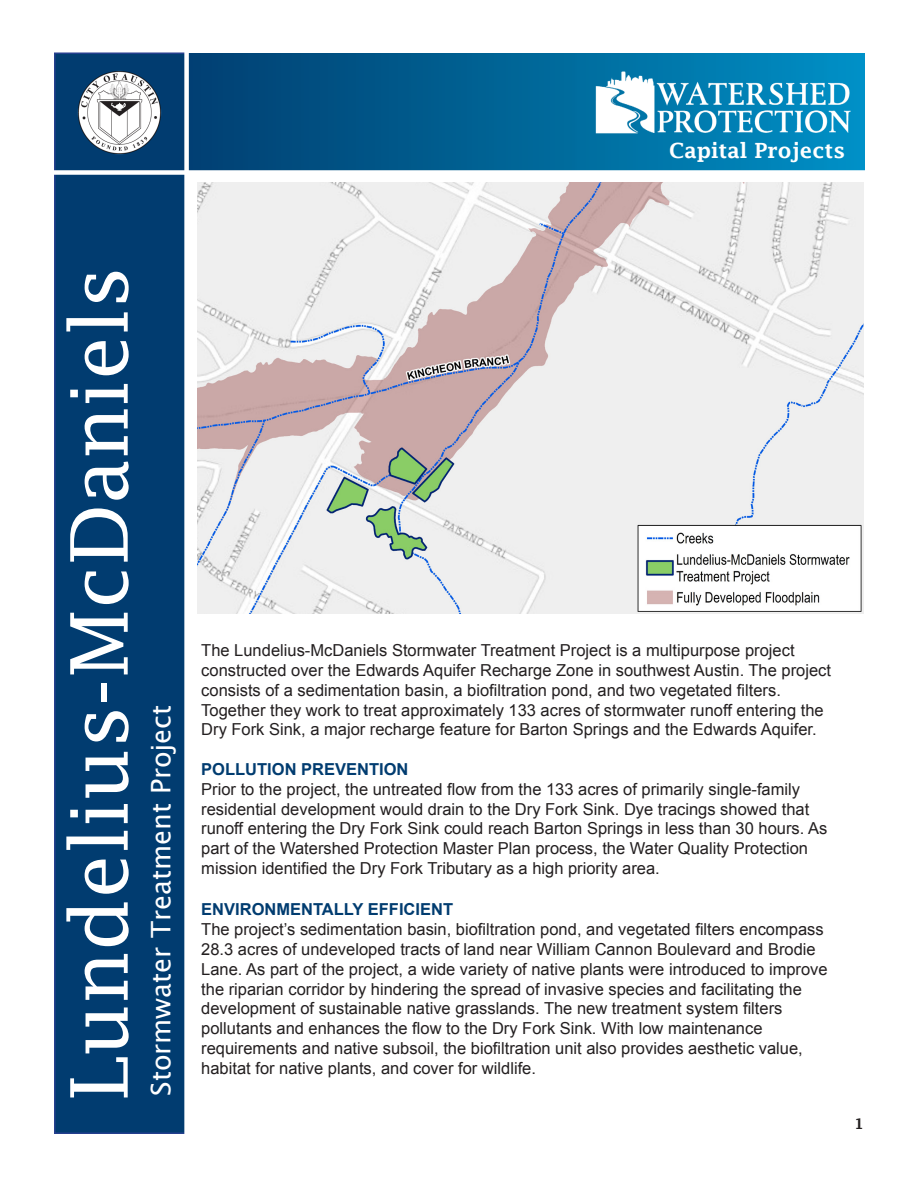
<style>
.page{position:relative;width:918px;height:1188px;background:#fff}
.page>*{position:absolute;margin:0;border:0;box-sizing:border-box;transform-origin:0 0}
.t1{font:79.5px "Lucida Fax";color:#fff}
.t2{font:27px "Lucida Sans Unicode";color:#fff}
.t3{font:600 21px "Lucida Fax";color:#fff}
.t4{font:16.5px/19.8px "Arial";color:#231f20}
.t5{font:700 16.5px "Arial";color:#013c70}
.t6{font:600 15px "Lucida Fax";color:#231f20}
</style>
<div class="page">
<div style="left:159px;top:53px;width:706px;height:120px;background:linear-gradient(to right,#013b6c,#0090c4)"></div>
<div style="left:54px;top:52px;width:133px;height:1082px;background:#013c70;border:2px solid #253f8e"></div>
<img style="left:198px;top:182px;width:666px;height:431px">
<img style="left:78px;top:71px;width:84px;height:83px">
<div style="left:0;top:170px;width:900px;height:5px;background:#fff"></div>
<div style="left:184px;top:41px;width:5px;height:1103px;background:#fff"></div>
<img style="left:544px;top:69px;width:321px;height:67px">
<p class="t3" style="left:674px;top:137px;width:178px">Capital Projects</p>
<p class="t3" style="left:669px;top:139px;width:178px">Capital Projects</p>
<p class="t1" style="left:53px;top:1101px;width:836px;rotate:-90deg">Lundelius-McDaniels</p>
<p class="t2" style="left:139px;top:1096px;width:393px;rotate:-90deg">Stormwater Treatment Project</p>
<p class="t4" style="left:201px;top:641px;width:631px">The Lundelius-McDaniels Stormwater Treatment Project is a multipurpose project constructed over the Edwards Aquifer Recharge Zone in southwest Austin. The project consists of a sedimentation basin, a biofiltration pond, and two vegetated filters.<br>Together they work to treat approximately 133 acres of stormwater runoff entering the Dry Fork Sink, a major recharge feature for Barton Springs and the Edwards Aquifer.</p>
<p class="t5" style="left:201px;top:758px;width:209px">POLLUTION PREVENTION</p>
<p class="t4" style="left:201px;top:779px;width:628px">Prior to the project, the untreated flow from the 133 acres of primarily single-family residential development would drain to the Dry Fork Sink. Dye tracings showed that runoff entering the Dry Fork Sink could reach Barton Springs in less than 30 hours. As part of the Watershed Protection Master Plan process, the Water Quality Protection mission identified the Dry Fork Tributary as a high priority area.</p>
<p class="t5" style="left:201px;top:899px;width:253px">ENVIRONMENTALLY EFFICIENT</p>
<p class="t4" style="left:201px;top:920px;width:628px">The project’s sedimentation basin, biofiltration pond, and vegetated filters encompass 28.3 acres of undeveloped tracts of land near William Cannon Boulevard and Brodie Lane. As part of the project, a wide variety of native plants were introduced to improve the riparian corridor by hindering the spread of invasive species and facilitating the development of sustainable native grasslands. The new treatment system filters pollutants and enhances the flow to the Dry Fork Sink. With low maintenance requirements and native subsoil, the biofiltration unit also provides aesthetic value, habitat for native plants, and cover for wildlife.</p>
<p class="t6" style="left:854px;top:1115px;width:11px">1</p>
</div>
